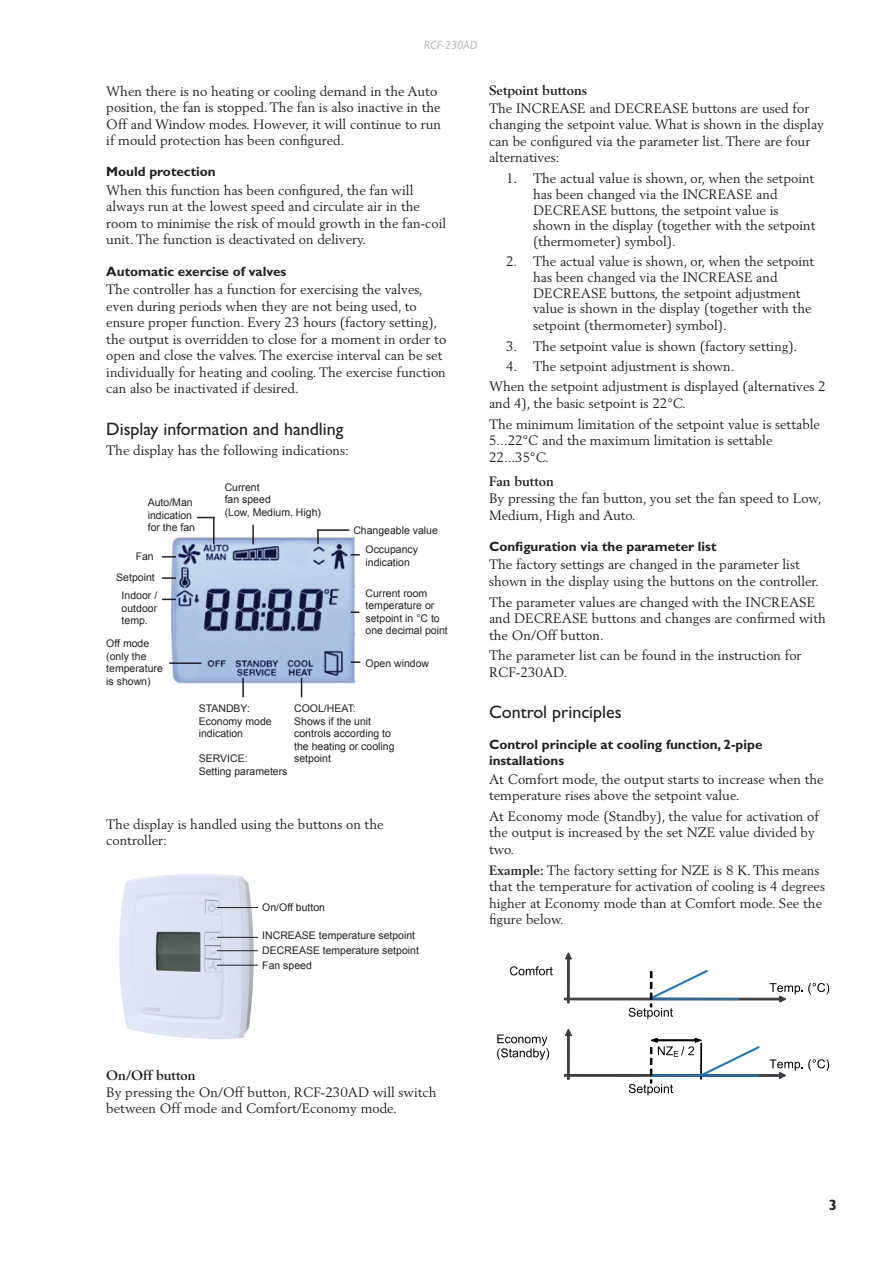
<style>
.page{position:relative;width:893px;height:1263px;background:#fff}
.page>*{position:absolute;margin:0;border:0;box-sizing:border-box;transform-origin:0 0}
.H_gill_mid{font:18px "Gill Sans";color:#231f20}
.t1{font:700 15px "Gill Sans";color:#231f20}
.body{font:13.5px/16.5px "Berling";color:#231f20}
.brödtext_9_berling_t{font:13.5px/16.5px "Berling";color:#231f20}
.punktlista_berling_9{font:13.5px/15.8px "Berling";color:#231f20}
.H_gill_bold_small{font:700 13.5px/16.5px "Gill Sans";color:#231f20}
.H_berling_small_bold{font:700 13.5px "Berling";color:#231f20}
.t2{font:italic 12px "Gill Sans";color:#bcbdc0}
.t3{font:10.5px/12.6px "Arial";color:#231f20}
.s1{font-weight:700}
</style>
<div class="page">
<img style="left:170px;top:537px;width:184px;height:147px">
<svg style="left:162px;top:599px;width:14px;height:1px"></svg>
<svg style="left:317px;top:531px;width:2px;height:13px"></svg>
<svg style="left:162px;top:577px;width:14px;height:2px"></svg>
<svg style="left:351px;top:611px;width:8px;height:2px"></svg>
<svg style="left:301px;top:678px;width:1px;height:19px"></svg>
<hr style="left:169px;top:662px;width:32px;height:2px;background:#231f20">
<svg style="left:242px;top:678px;width:2px;height:19px"></svg>
<svg style="left:351px;top:661px;width:9px;height:2px"></svg>
<svg style="left:162px;top:556px;width:14px;height:2px"></svg>
<hr style="left:213px;top:517px;width:2px;height:27px;background:#231f20">
<svg style="left:252px;top:525px;width:2px;height:19px"></svg>
<svg style="left:197px;top:517px;width:16px;height:1px"></svg>
<hr style="left:317px;top:529px;width:32px;height:2px;background:#231f20">
<img style="left:119px;top:874px;width:135px;height:165px">
<hr style="left:217px;top:950px;width:41px;height:1px;background:#231f20">
<hr style="left:217px;top:937px;width:41px;height:1px;background:#231f20">
<hr style="left:217px;top:965px;width:41px;height:1px;background:#231f20">
<hr style="left:217px;top:907px;width:41px;height:1px;background:#231f20">
<svg style="left:510px;top:966px;width:43px;height:9px"></svg>
<svg style="left:564px;top:1029px;width:265px;height:66px"></svg>
<svg style="left:564px;top:953px;width:265px;height:66px"></svg>
<svg style="left:497px;top:1034px;width:52px;height:26px"></svg>
<p class="t2" style="left:424px;top:39px;width:55px">RCF-230AD</p>
<p class="body" style="left:106px;top:83px;width:336px">When there is no heating or cooling demand in the Auto position, the fan is stopped. The fan is also inactive in the Off and Window modes. However, it will continue to run if mould protection has been configured.</p>
<p class="H_gill_bold_small" style="left:106px;top:163px;width:111px">Mould protection</p>
<p class="body" style="left:106px;top:182px;width:342px">When this function has been configured, the fan will always run at the lowest speed and circulate air in the room to minimise the risk of mould growth in the fan-coil unit. The function is deactivated on delivery.</p>
<p class="H_gill_bold_small" style="left:106px;top:263px;width:181px">Automatic exercise of valves</p>
<p class="body" style="left:106px;top:281px;width:341px">The controller has a function for exercising the valves, even during periods when they are not being used, to ensure proper function. Every 23 hours (factory setting), the output is overridden to close for a moment in order to open and close the valves. The exercise interval can be set individually for heating and cooling. The exercise function can also be inactivated if desired.</p>
<p class="H_gill_mid" style="left:106px;top:418px;width:239px">Display information and handling</p>
<p class="body" style="left:106px;top:441px;width:244px">The display has the following indications:</p>
<p class="t3" style="left:148px;top:496px;width:49px">Auto/Man indication for the fan</p>
<p class="t3" style="left:136px;top:550px;width:20px">Fan</p>
<p class="t3" style="left:116px;top:571px;width:40px">Setpoint</p>
<p class="t3" style="left:122px;top:589px;width:37px;text-align:justify">Indoor / outdoor temp.</p>
<p class="t3" style="left:106px;top:637px;width:58px">Off mode (only the temperature is shown)</p>
<p class="t3" style="left:225px;top:481px;width:98px">Current<br>fan speed<br>(Low, Medium, High)</p>
<p class="t3" style="left:353px;top:524px;width:86px">Changeable value</p>
<p class="t3" style="left:366px;top:543px;width:54px">Occupancy indication</p>
<p class="t3" style="left:366px;top:587px;width:84px">Current room temperature or setpoint in °C to one decimal point</p>
<p class="t3" style="left:365px;top:657px;width:65px">Open window</p>
<p class="t3" style="left:294px;top:702px;width:102px">COOL/HEAT:<br>Shows if the unit controls according to the heating or cooling setpoint</p>
<p class="t3" style="left:199px;top:702px;width:74px">STANDBY:<br>Economy mode indication</p>
<p class="t3" style="left:199px;top:752px;width:90px">SERVICE:<br>Setting parameters</p>
<p class="body" style="left:106px;top:815px;width:279px">The display is handled using the buttons on the controller:</p>
<p class="t3" style="left:262px;top:901px;width:64px">On/Off button</p>
<p class="t3" style="left:262px;top:928px;width:158px;line-height:14.9px">INCREASE temperature setpoint<br>DECREASE temperature setpoint<br>Fan speed</p>
<p class="H_berling_small_bold" style="left:489px;top:83px;width:100px">Setpoint buttons</p>
<p class="body" style="left:489px;top:100px;width:336px">The INCREASE and DECREASE buttons are used for changing the setpoint value. What is shown in the display can be configured via the parameter list. There are four alternatives:</p>
<p class="punktlista_berling_9" style="left:533px;top:170px;width:284px;text-indent:-27px">1. The actual value is shown, or, when the setpoint has been changed via the INCREASE and DECREASE buttons, the setpoint value is shown in the display (together with the setpoint (thermometer) symbol).</p>
<p class="punktlista_berling_9" style="left:533px;top:253px;width:283px;text-indent:-27px">2. The actual value is shown, or, when the setpoint has been changed via the INCREASE and DECREASE buttons, the setpoint adjustment value is shown in the display (together with the setpoint (thermometer) symbol).</p>
<p class="punktlista_berling_9" style="left:506px;top:338px;width:293px">3. The setpoint value is shown (factory setting).</p>
<p class="punktlista_berling_9" style="left:506px;top:359px;width:230px">4. The setpoint adjustment is shown.</p>
<p class="body" style="left:489px;top:378px;width:338px">When the setpoint adjustment is displayed (alternatives 2 and 4), the basic setpoint is 22°C.</p>
<p class="body" style="left:489px;top:415px;width:333px">The minimum limitation of the setpoint value is settable<br>5...22°C and the maximum limitation is settable<br>22...35°C.</p>
<p class="H_berling_small_bold" style="left:489px;top:473px;width:66px">Fan button</p>
<p class="body" style="left:489px;top:490px;width:334px">By pressing the fan button, you set the fan speed to Low,<br>Medium, High and Auto.</p>
<p class="H_gill_bold_small" style="left:489px;top:538px;width:229px">Configuration via the parameter list</p>
<p class="brödtext_9_berling_t" style="left:489px;top:556px;width:331px">The factory settings are changed in the parameter list shown in the display using the buttons on the controller.</p>
<p class="brödtext_9_berling_t" style="left:489px;top:593px;width:338px">The parameter values are changed with the INCREASE and DECREASE buttons and changes are confirmed with the On/Off button.</p>
<p class="brödtext_9_berling_t" style="left:489px;top:647px;width:314px">The parameter list can be found in the instruction for<br>RCF-230AD.</p>
<p class="H_gill_mid" style="left:489px;top:702px;width:134px">Control principles</p>
<p class="H_gill_bold_small" style="left:489px;top:736px;width:275px">Control principle at cooling function, 2-pipe installations</p>
<p class="brödtext_9_berling_t" style="left:489px;top:770px;width:336px">At Comfort mode, the output starts to increase when the temperature rises above the setpoint value.</p>
<p class="brödtext_9_berling_t" style="left:489px;top:808px;width:331px">At Economy mode (Standby), the value for activation of the output is increased by the set NZE value divided by two.</p>
<p class="brödtext_9_berling_t" style="left:489px;top:861px;width:337px"><span class="s1">Example:</span> The factory setting for NZE is 8 K. This means that the temperature for activation of cooling is 4 degrees higher at Economy mode than at Comfort mode. See the figure below.</p>
<p class="H_berling_small_bold" style="left:106px;top:1067px;width:91px">On/Off button</p>
<p class="body" style="left:106px;top:1084px;width:332px">By pressing the On/Off button, RCF-230AD will switch between Off mode and Comfort/Economy mode.</p>
<p class="t1" style="left:829px;top:1196px;width:10px">3</p>
</div>
